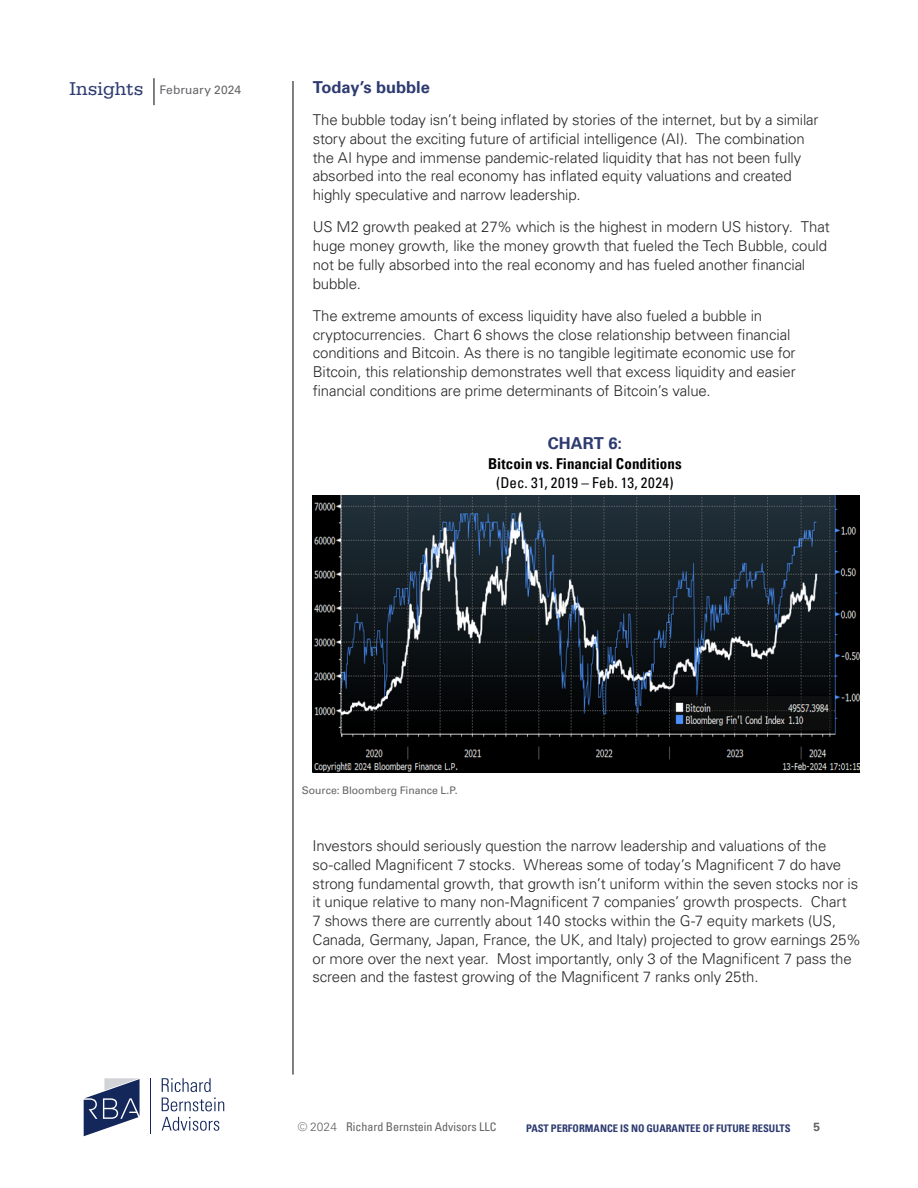
<style>
.page{position:relative;width:918px;height:1188px;background:#fff}
.page>*{position:absolute;margin:0;border:0;box-sizing:border-box;transform-origin:0 0}
.Body_Universe_45_10_12_5{font:700 16.5px "Univers LT Pro 65";color:#2d3b70}
.Body_Universe_45_10_12_5-2{font:300 15px/18.8px "Univers LT Pro 45";letter-spacing:-.01em;color:#292829}
.t1{font:700 condensed 15px "Univers LT Pro";letter-spacing:.005em;color:#000}
.t2{font:condensed 15px "Univers LT Pro";letter-spacing:.02em;color:#000}
.t3{font:condensed 12px "Univers LT Pro";color:#636466}
.t4{font:12px "Univers LT Pro 55 Roman";letter-spacing:.01em;color:#636466}
.t5{font:700 12px "Univers LT Pro 65";color:#636466}
.t6{font:700 condensed 10.5px "Univers LT Pro";color:#2d3b70}
.t7{font:10.5px "Univers LT Pro 55 Roman";letter-spacing:-.005em;color:#636466}
.s1{font-family:"Serifa Std";font-size:19.5px;color:#2d3b70}
.s2{font-family:"Univers LT Pro 45";font-weight:300;font-stretch:normal}
</style>
<div class="page">
<hr style="left:293px;top:81px;width:1px;height:994px;background:#000">
<svg style="left:154px;top:78px;width:1px;height:27px"></svg>
<svg style="left:84px;top:1078px;width:56px;height:58px"></svg>
<hr style="left:151px;top:1078px;width:1px;height:55px;background:#13275b">
<svg style="left:162px;top:1117px;width:57px;height:14px"></svg>
<svg style="left:162px;top:1078px;width:49px;height:14px"></svg>
<svg style="left:162px;top:1098px;width:62px;height:13px"></svg>
<img style="left:312px;top:496px;width:548px;height:276px">
<p class="t4" style="left:70px;top:82px;width:173px"><span class="s1">Insights</span> February 2024</p>
<p class="Body_Universe_45_10_12_5" style="left:313px;top:76px;width:119px">Today’s bubble</p>
<p class="Body_Universe_45_10_12_5-2" style="left:313px;top:110px;width:507px">The bubble today isn’t being inflated by stories of the internet, but by a similar story about the exciting future of artificial intelligence (AI). The combination the AI hype and immense pandemic-related liquidity that has not been fully absorbed into the real economy has inflated equity valuations and created highly speculative and narrow leadership.</p>
<p class="Body_Universe_45_10_12_5-2" style="left:313px;top:217px;width:519px">US M2 growth peaked at 27% which is the highest in modern US history. That huge money growth, like the money growth that fueled the Tech Bubble, could not be fully absorbed into the real economy and has fueled another financial bubble.</p>
<p class="Body_Universe_45_10_12_5-2" style="left:313px;top:306px;width:484px">The extreme amounts of excess liquidity have also fueled a bubble in cryptocurrencies. Chart 6 shows the close relationship between financial conditions and Bitcoin. As there is no tangible legitimate economic use for Bitcoin, this relationship demonstrates well that excess liquidity and easier financial conditions are prime determinants of Bitcoin’s value.</p>
<p class="Body_Universe_45_10_12_5" style="left:548px;top:432px;width:76px">CHART 6:</p>
<p class="t1" style="left:488px;top:454px;width:195px">Bitcoin vs. Financial Conditions</p>
<p class="t2" style="left:496px;top:474px;width:179px">(Dec. 31, 2019 – Feb. 13, 2024)</p>
<p class="t7" style="left:302px;top:783px;width:157px">Source: Bloomberg Finance L.P.</p>
<p class="Body_Universe_45_10_12_5-2" style="left:312px;top:836px;width:550px">Investors should seriously question the narrow leadership and valuations of the so-called Magnificent 7 stocks. Whereas some of today’s Magnificent 7 do have strong fundamental growth, that growth isn’t uniform within the seven stocks nor is it unique relative to many non-Magnificent 7 companies’ growth prospects. Chart<br>7 shows there are currently about 140 stocks within the G-7 equity markets (US, Canada, Germany, Japan, France, the UK, and Italy) projected to grow earnings 25% or more over the next year. Most importantly, only 3 of the Magnificent 7 pass the screen and the fastest growing of the Magnificent 7 ranks only 25th.</p>
<p class="t3" style="left:298px;top:1119px;width:200px"><span class="s2">© 2024</span> Richard Bernstein Advisors LLC</p>
<p class="t6" style="left:526px;top:1122px;width:266px">PAST PERFORMANCE IS NO GUARANTEE OF FUTURE RESULTS</p>
<p class="t5" style="left:814px;top:1118px;width:8px">5</p>
</div>
